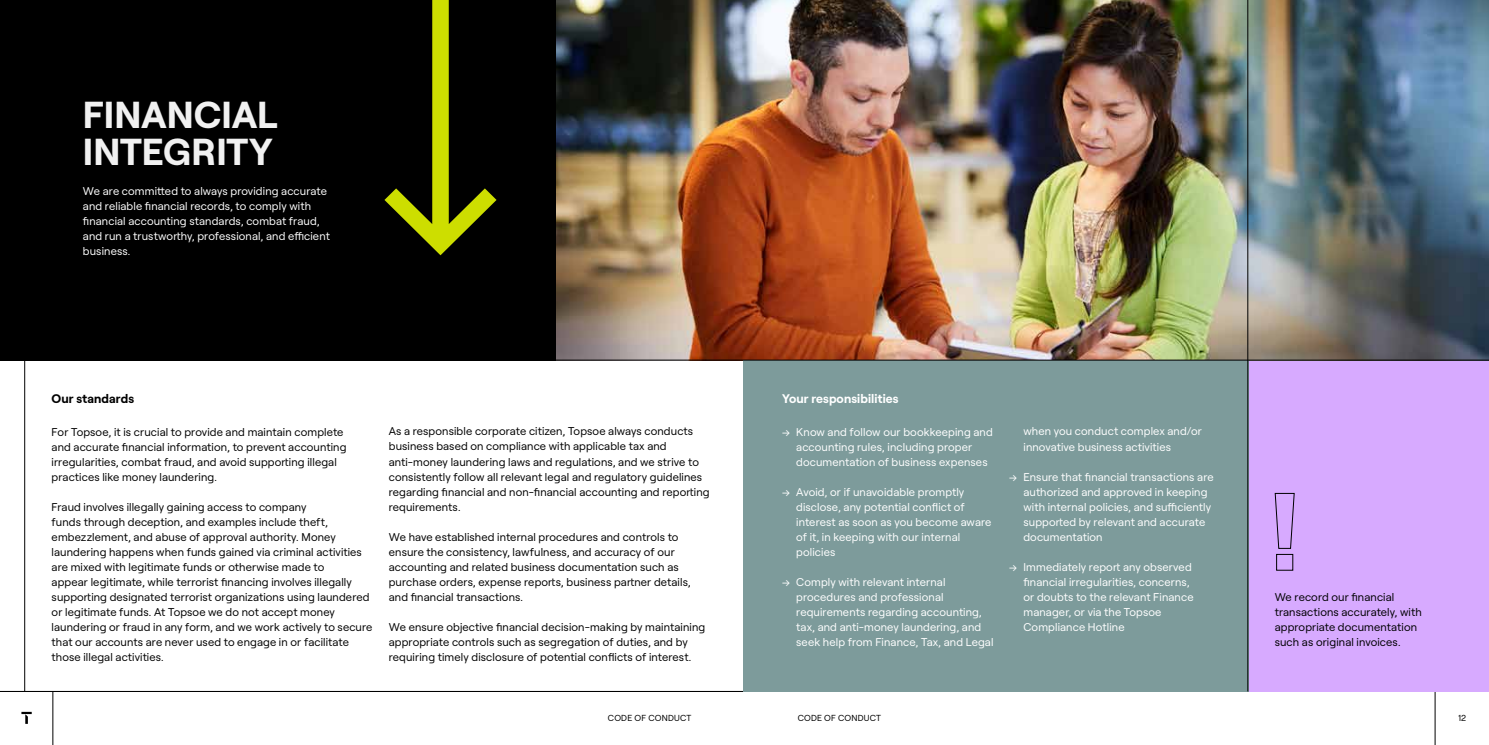
<style>
.page{position:relative;width:1489px;height:745px;background:#fff}
.page>*{position:absolute;margin:0;border:0;box-sizing:border-box;transform-origin:0 0}
.t1{font:700 37.5px/37.5px "Roobert PRO";letter-spacing:-.005em;color:#f1f1f1}
.t2{font:700 12.5px "Roobert PRO";letter-spacing:.005em;color:#fff}
.t3{font:700 12.5px "Roobert PRO";letter-spacing:.01em;color:#000}
.t4{font:11.25px/15px "Roobert PRO";letter-spacing:.01em;color:#000}
.t5{font:11.25px/15px "Roobert PRO";letter-spacing:.01em;color:#fff}
.t6{font:8.75px "Roobert PRO";letter-spacing:.03em;color:#000}
</style>
<div class="page">
<hr style="left:53px;top:691px;width:1px;height:53px;background:#000">
<hr style="left:1434px;top:691px;width:1px;height:53px;background:#000">
<svg style="left:21px;top:711px;width:11px;height:12px"></svg>
<div style="left:0;top:0;width:557px;height:360px;background:#000"></div>
<div style="left:1247px;top:359px;width:241px;height:332px;background:#d7aaff"></div>
<img style="left:557px;top:0;width:931px;height:359px">
<div style="left:743px;top:360px;width:504px;height:331px;background:#7d9b9b"></div>
<svg style="left:1274px;top:492px;width:20px;height:78px"></svg>
<svg style="left:384px;top:0;width:112px;height:255px"></svg>
<hr style="left:24px;top:359px;width:1px;height:332px;background:#000">
<hr style="left:0;top:359px;width:1488px;height:1px;background:#000">
<hr style="left:0;top:690px;width:743px;height:1px;background:#000">
<hr style="left:1247px;top:0;width:1px;height:691px;background:#000">
<h1 class="t1" style="left:83px;top:92px;width:196px">FINANCIAL<br>INTEGRITY</h1>
<p class="t5" style="left:83px;top:183px;width:248px">We are committed to always providing accurate and reliable financial records, to comply with financial accounting standards, combat fraud, and run a trustworthy, professional, and efficient business.</p>
<p class="t3" style="left:52px;top:388px;width:84px">Our standards</p>
<p class="t4" style="left:52px;top:423px;width:296px">For Topsoe, it is crucial to provide and maintain complete and accurate financial information, to prevent accounting irregularities, combat fraud, and avoid supporting illegal practices like money laundering.</p>
<p class="t4" style="left:52px;top:498px;width:322px">Fraud involves illegally gaining access to company<br>funds through deception, and examples include theft, embezzlement, and abuse of approval authority. Money laundering happens when funds gained via criminal activities are mixed with legitimate funds or otherwise made to<br>appear legitimate, while terrorist financing involves illegally supporting designated terrorist organizations using laundered or legitimate funds. At Topsoe we do not accept money laundering or fraud in any form, and we work actively to secure that our accounts are never used to engage in or facilitate those illegal activities.</p>
<p class="t4" style="left:389px;top:423px;width:322px">As a responsible corporate citizen, Topsoe always conducts business based on compliance with applicable tax and anti-money laundering laws and regulations, and we strive to consistently follow all relevant legal and regulatory guidelines regarding financial and non-financial accounting and reporting requirements.</p>
<p class="t4" style="left:389px;top:528px;width:303px">We have established internal procedures and controls to ensure the consistency, lawfulness, and accuracy of our accounting and related business documentation such as purchase orders, expense reports, business partner details, and financial transactions.</p>
<p class="t4" style="left:389px;top:618px;width:318px">We ensure objective financial decision-making by maintaining appropriate controls such as segregation of duties, and by requiring timely disclosure of potential conflicts of interest.</p>
<p class="t2" style="left:782px;top:389px;width:118px">Your responsibilities</p>
<p class="t5" style="left:796px;top:423px;width:198px;text-indent:-14px">→ Know and follow our bookkeeping and accounting rules, including proper documentation of business expenses</p>
<p class="t5" style="left:796px;top:483px;width:197px;text-indent:-14px">→ Avoid, or if unavoidable promptly disclose, any potential conflict of interest as soon as you become aware of it, in keeping with our internal policies</p>
<p class="t5" style="left:796px;top:573px;width:199px;text-indent:-14px">→ Comply with relevant internal procedures and professional requirements regarding accounting, tax, and anti-money laundering, and seek help from Finance, Tax, and Legal</p>
<p class="t5" style="left:1023px;top:423px;width:180px">when you conduct complex and/or innovative business activities</p>
<p class="t5" style="left:1023px;top:468px;width:192px;text-indent:-14px">→ Ensure that financial transactions are authorized and approved in keeping with internal policies, and sufficiently supported by relevant and accurate documentation</p>
<p class="t5" style="left:1023px;top:558px;width:172px;text-indent:-14px">→ Immediately report any observed financial irregularities, concerns, or doubts to the relevant Finance manager, or via the Topsoe<br>Compliance Hotline</p>
<p class="t4" style="left:1274px;top:588px;width:149px">We record our financial transactions accurately, with appropriate documentation such as original invoices.</p>
<p class="t6" style="left:608px;top:710px;width:85px">CODE OF CONDUCT</p>
<p class="t6" style="left:797px;top:710px;width:85px">CODE OF CONDUCT</p>
<p class="t6" style="left:1457px;top:710px;width:9px">12</p>
</div>
